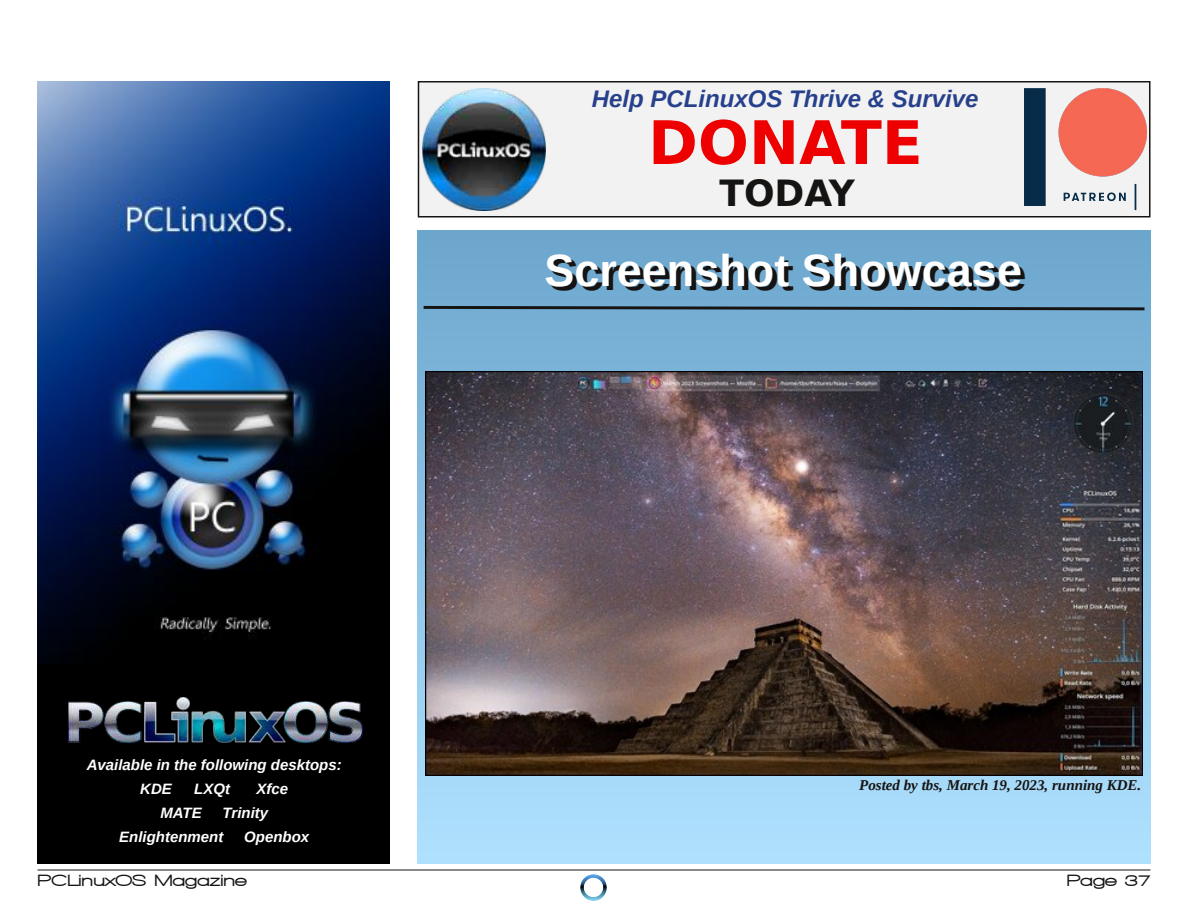
<style>
.page{position:relative;width:1188px;height:918px;background:#fff}
.page>*{position:absolute;margin:0;border:0;box-sizing:border-box;transform-origin:0 0}
.t1{font:700 60px "Bitstream Vera Sans";color:#e00}
.t2{font:700 45px "Liberation Sans";color:#161413}
.t3{font:700 36px "Bitstream Vera Sans";color:#161413}
.t4{font:italic 700 24px "Liberation Sans";color:#26408b}
.t5{font:900 16.5px "Walkway Expand";color:#161413}
.t6{font:italic 700 15px/24px "Liberation Sans";color:#fff}
.t7{font:italic 700 15px "Liberation Serif";color:#161413}
</style>
<div class="page">
<hr style="left:38px;top:870px;width:1112px;height:1px;background:#161413">
<img style="left:580px;top:874px;width:27px;height:27px">
<svg style="left:418px;top:231px;width:732px;height:633px;background:#87bddf"></svg>
<svg style="left:421px;top:304px;width:726px;height:8px;background:#51748c"></svg>
<div style="left:38px;top:81px;width:352px;height:783px;background:#000"></div>
<img style="left:38px;top:81px;width:352px;height:583px">
<img style="left:69px;top:698px;width:293px;height:44px">
<div style="left:418px;top:82px;width:732px;height:135px;background:#f2f2f2"></div>
<div style="left:418px;top:81px;width:733px;height:136px;border:1px solid #161413"></div>
<img style="left:423px;top:88px;width:122px;height:123px">
<img style="left:1024px;top:88px;width:123px;height:118px">
<img style="left:1052px;top:174px;width:96px;height:44px">
<img style="left:426px;top:372px;width:716px;height:403px">
<h3 class="t4" style="left:592px;top:85px;width:388px">Help PCLinuxOS Thrive &amp; Survive</h3>
<h1 class="t1" style="left:648px;top:108px;width:276px">DONATE</h1>
<h3 class="t3" style="left:720px;top:172px;width:137px">TODAY</h3>
<p class="t6" style="left:140px;top:753px;width:203px;text-indent:-54px">Available in the following desktops:<br>KDE</p>
<p class="t6" style="left:194px;top:777px;width:37px">LXQt</p>
<p class="t6" style="left:257px;top:777px;width:33px">Xfce</p>
<p class="t6" style="left:160px;top:801px;width:43px">MATE</p>
<p class="t6" style="left:119px;top:801px;width:150px;text-indent:103px">Trinity<br>Enlightenment</p>
<p class="t6" style="left:244px;top:825px;width:67px">Openbox</p>
<h2 class="t2" style="left:549px;top:249px;width:479px">Screenshot Showcase</h2>
<p class="t7" style="left:859px;top:777px;width:284px">Posted by tbs, March 19, 2023, running KDE.</p>
<p class="t5" style="left:38px;top:871px;width:211px">PCLinuxOS Magazine</p>
<p class="t5" style="left:1067px;top:871px;width:86px">Page 37</p>
</div>
